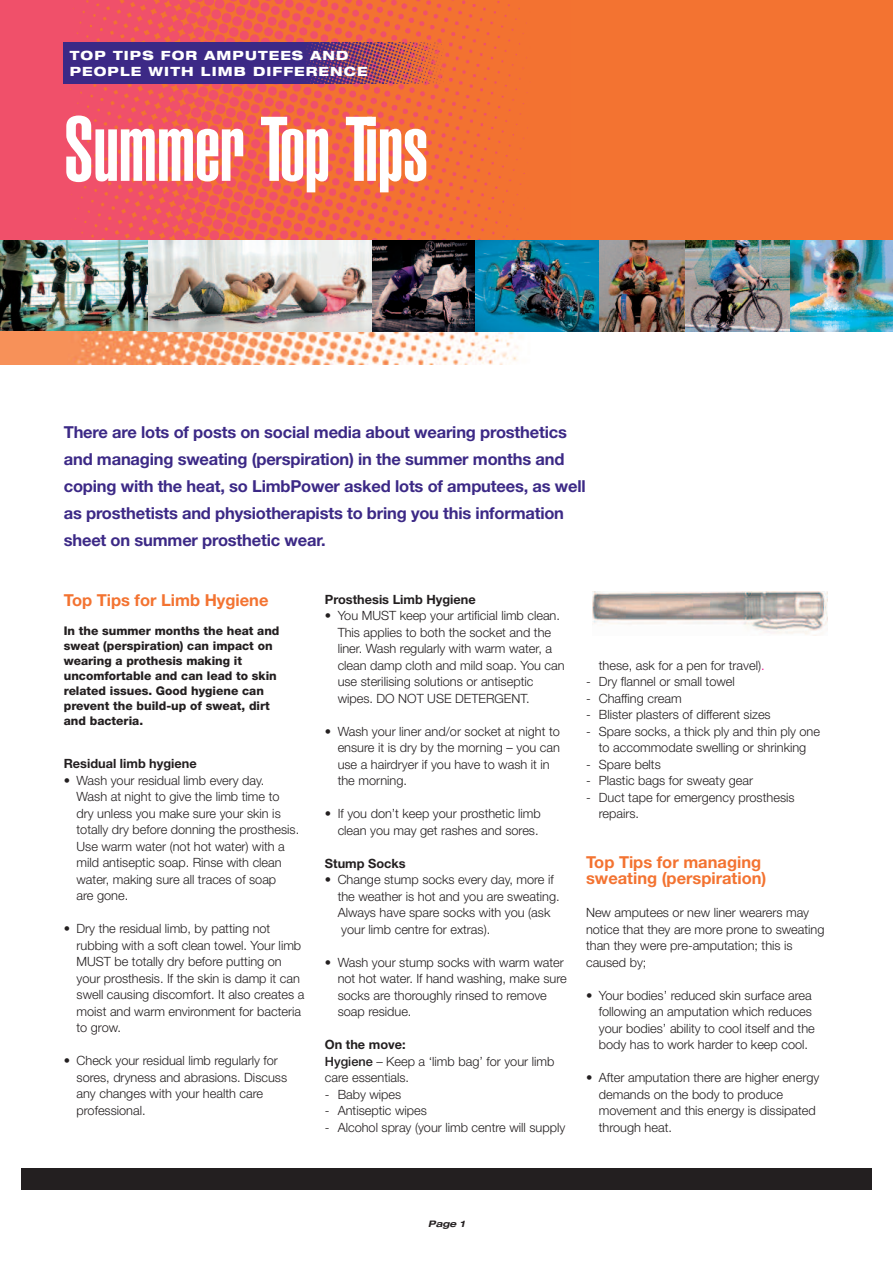
<style>
.page{position:relative;width:893px;height:1263px;background:#fff}
.page>*{position:absolute;margin:0;border:0;box-sizing:border-box;transform-origin:0 0}
.t1{font:900 extra-condensed 90px "Helvetica";color:#fff}
.t2{font:700 16.5px/27px "Helvetica Neue";letter-spacing:-.01em;color:#3c2986}
.t3{font:700 16.5px/16.5px "Helvetica Neue";color:#f37331}
.t4{font:300 12.75px/16.5px "Helvetica Neue";color:#231f20}
.t5{font:700 12.75px "Helvetica Neue";color:#231f20}
.t6{font:800 expanded 12.75px/16.5px "Helvetica Neue";letter-spacing:.09em;color:#fff}
.t7{font:800 12px/15px "Helvetica Neue";color:#231f20}
.t8{font:italic 700 expanded 9px "Helvetica Neue";color:#231f20}
.s1{font-weight:700}
.s2{font-weight:500}
.s3{color:#ed028c}
</style>
<div class="page">
<div style="left:0;top:0;width:893px;height:241px;background:#f37331"></div>
<img style="left:0;top:0;width:570px;height:364px">
<img style="left:64px;top:43px;width:392px;height:41px">
<img style="left:371px;top:241px;width:105px;height:90px">
<img style="left:148px;top:241px;width:223px;height:90px">
<img style="left:0;top:241px;width:148px;height:90px">
<img style="left:790px;top:241px;width:103px;height:90px">
<img style="left:599px;top:241px;width:87px;height:90px">
<img style="left:476px;top:241px;width:123px;height:90px">
<img style="left:686px;top:241px;width:104px;height:90px">
<div style="left:21px;top:1168px;width:851px;height:21px;background:#231f20"></div>
<img style="left:593px;top:591px;width:235px;height:45px">
<p class="t6" style="left:70px;top:48px;width:299px">TOP TIPS FOR AMPUTEES AND<br>PEOPLE WITH LIMB DIFFERENCE</p>
<h1 class="t1" style="left:64px;top:117px;width:366px">Summer Top Tips</h1>
<p class="t2" style="left:64px;top:420px;width:523px">There are lots of posts on social media about wearing prosthetics and managing sweating (perspiration) in the summer months and coping with the heat, so LimbPower asked lots of amputees, as well as prosthetists and physiotherapists to bring you this information sheet on summer prosthetic wear.</p>
<p class="t3" style="left:64px;top:594px;width:206px">Top Tips for Limb Hygiene</p>
<p class="t7" style="left:64px;top:624px;width:217px">In the summer months the heat and sweat (perspiration) can impact on wearing a prothesis making it uncomfortable and can lead to skin related issues. Good hygiene can prevent the build-up of sweat, dirt and bacteria.</p>
<p class="t5" style="left:64px;top:759px;width:134px">Residual limb hygiene</p>
<p class="t4" style="left:77px;top:773px;width:224px;text-indent:-13px">• Wash your residual limb every day.<br>Wash at night to give the limb time to dry unless you make sure your skin is totally dry before donning the prosthesis.<br>Use warm water (not hot water) with a mild antiseptic soap. Rinse with clean water, making sure all traces of soap<br>are gone.</p>
<p class="t4" style="left:77px;top:922px;width:229px;text-indent:-13px">• Dry the residual limb, by patting not rubbing with a soft clean towel. Your limb MUST be totally dry before putting on your prosthesis. If the skin is damp it can swell causing discomfort. It also creates a moist and warm environment for bacteria to grow.</p>
<p class="t4" style="left:77px;top:1054px;width:212px;text-indent:-13px">• Check your residual limb regularly for sores, dryness and abrasions. Discuss any changes with your health care professional.</p>
<p class="t5" style="left:325px;top:595px;width:152px">Prosthesis Limb Hygiene</p>
<p class="t4" style="left:338px;top:609px;width:228px;text-indent:-13px">• You MUST keep your artificial limb clean.<br>This applies to both the socket and the liner. Wash regularly with warm water, a clean damp cloth and mild soap. You can use sterilising solutions or antiseptic wipes. DO NOT USE DETERGENT.</p>
<p class="t4" style="left:338px;top:724px;width:224px;text-indent:-13px">• Wash your liner and/or socket at night to ensure it is dry by the morning – you can use a hairdryer if you have to wash it in the morning.</p>
<p class="t4" style="left:325px;top:807px;width:217px;text-align:right">• If you don’t keep your prosthetic limb clean you may get rashes and sores.</p>
<p class="t5" style="left:325px;top:859px;width:82px">Stump Socks</p>
<p class="t4" style="left:338px;top:873px;width:223px;text-indent:-13px">• Change stump socks every day, more if the weather is hot and you are sweating.<br>Always have spare socks with you (ask your limb centre for extras).</p>
<p class="t4" style="left:338px;top:955px;width:231px;text-indent:-13px">• Wash your stump socks with warm water not hot water. If hand washing, make sure socks are thoroughly rinsed to remove soap residue.</p>
<p class="t4" style="left:325px;top:1038px;width:231px"><span class="s1">On the move:<br></span><span class="s2">Hygiene</span> – Keep a ‘limb bag’ for your limb care essentials.</p>
<p class="t4" style="left:325px;top:1087px;width:78px">- Baby wipes</p>
<p class="t4" style="left:325px;top:1104px;width:103px">- Antiseptic wipes</p>
<p class="t4" style="left:325px;top:1120px;width:242px">- Alcohol spray (your limb centre will supply</p>
<p class="t4" style="left:599px;top:658px;width:167px">these, ask for a pen for travel)<span class="s3">.</span></p>
<p class="t4" style="left:586px;top:675px;width:150px">- Dry flannel or small towel</p>
<p class="t4" style="left:586px;top:691px;width:97px">- Chaffing cream</p>
<p class="t4" style="left:586px;top:708px;width:186px">- Blister plasters of different sizes</p>
<p class="t4" style="left:586px;top:724px;width:235px;text-align:center">- Spare socks, a thick ply and thin ply one to accommodate swelling or shrinking</p>
<p class="t4" style="left:586px;top:757px;width:76px">- Spare belts</p>
<p class="t4" style="left:586px;top:774px;width:168px">- Plastic bags for sweaty gear</p>
<p class="t4" style="left:599px;top:790px;width:197px;text-indent:-13px">- Duct tape for emergency prosthesis repairs.</p>
<p class="t3" style="left:586px;top:855px;width:182px">Top Tips for managing sweating (perspiration)</p>
<p class="t4" style="left:586px;top:906px;width:240px">New amputees or new liner wearers may notice that they are more prone to sweating than they were pre-amputation; this is caused by;</p>
<p class="t4" style="left:599px;top:988px;width:217px;text-indent:-13px">• Your bodies’ reduced skin surface area following an amputation which reduces your bodies’ ability to cool itself and the body has to work harder to keep cool.</p>
<p class="t4" style="left:599px;top:1071px;width:222px;text-indent:-13px">• After amputation there are higher energy demands on the body to produce movement and this energy is dissipated through heat.</p>
<p class="t8" style="left:428px;top:1220px;width:38px">Page 1</p>
</div>
